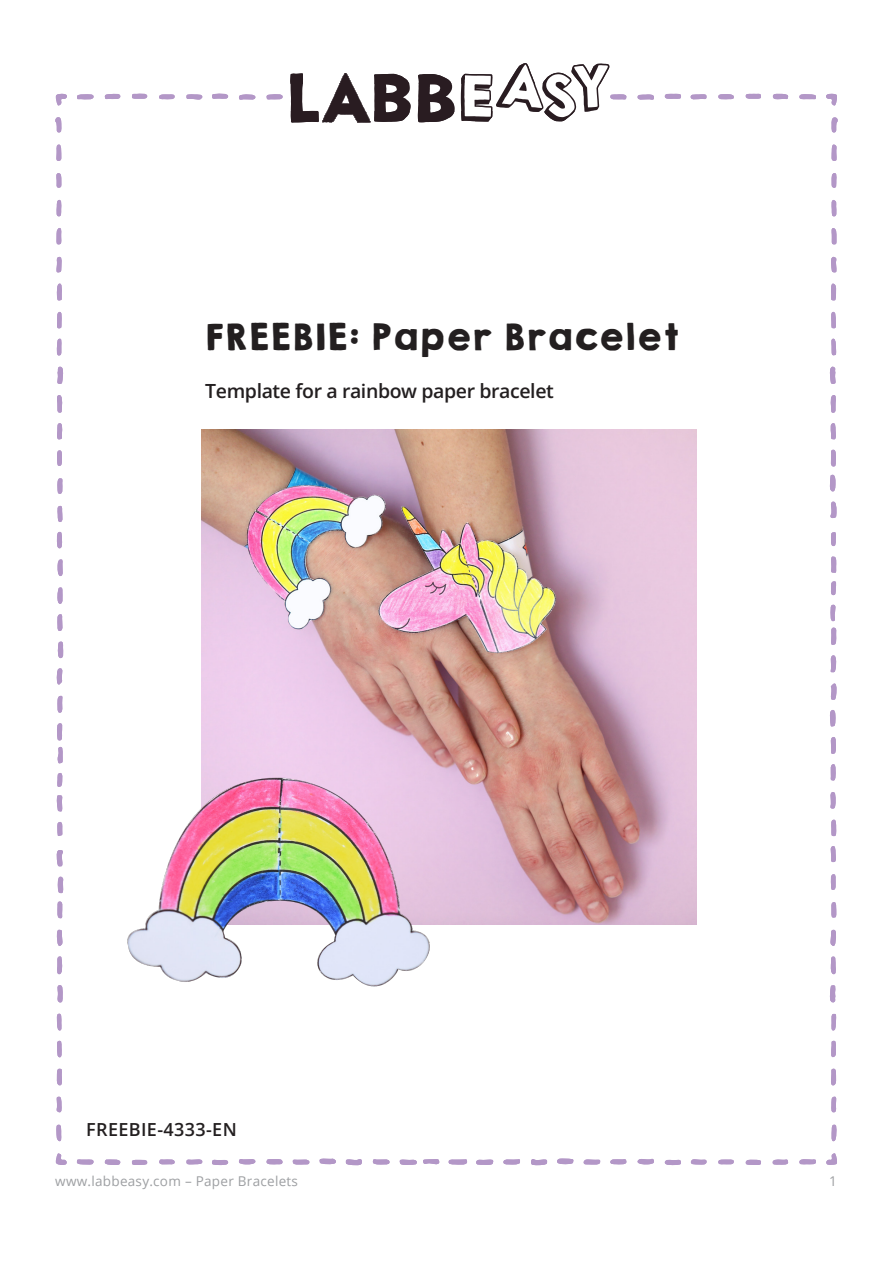
<style>
.page{position:relative;width:893px;height:1263px;background:#fff}
.page>*{position:absolute;margin:0;border:0;box-sizing:border-box;transform-origin:0 0}
.t1{font:33px "KGHAPPY Solid";color:#231f20}
.t2{font:600 19.5px "Open Sans";letter-spacing:-.02em;color:#231f20}
.t3{font:600 18px "Open Sans";letter-spacing:.02em;color:#231f20}
.t4{font:13.5px "Open Sans";letter-spacing:.02em;color:#9d9fa2}
</style>
<div class="page">
<svg style="left:132px;top:93px;width:15px;height:6px"></svg>
<svg style="left:212px;top:93px;width:16px;height:6px"></svg>
<svg style="left:664px;top:93px;width:17px;height:6px"></svg>
<svg style="left:746px;top:93px;width:15px;height:6px"></svg>
<svg style="left:105px;top:93px;width:15px;height:6px"></svg>
<svg style="left:772px;top:94px;width:16px;height:6px"></svg>
<svg style="left:56px;top:93px;width:11px;height:13px"></svg>
<svg style="left:826px;top:93px;width:11px;height:13px"></svg>
<svg style="left:77px;top:94px;width:17px;height:6px"></svg>
<svg style="left:159px;top:94px;width:16px;height:6px"></svg>
<svg style="left:186px;top:94px;width:16px;height:6px"></svg>
<svg style="left:266px;top:94px;width:17px;height:6px"></svg>
<svg style="left:690px;top:94px;width:17px;height:6px"></svg>
<svg style="left:718px;top:94px;width:16px;height:6px"></svg>
<svg style="left:799px;top:94px;width:17px;height:6px"></svg>
<svg style="left:239px;top:94px;width:16px;height:6px"></svg>
<svg style="left:637px;top:94px;width:17px;height:6px"></svg>
<svg style="left:55px;top:117px;width:7px;height:16px"></svg>
<svg style="left:831px;top:117px;width:7px;height:16px"></svg>
<svg style="left:56px;top:144px;width:6px;height:17px"></svg>
<svg style="left:831px;top:144px;width:6px;height:17px"></svg>
<svg style="left:56px;top:173px;width:6px;height:15px"></svg>
<svg style="left:831px;top:173px;width:6px;height:15px"></svg>
<svg style="left:56px;top:199px;width:6px;height:17px"></svg>
<svg style="left:831px;top:200px;width:6px;height:16px"></svg>
<svg style="left:56px;top:228px;width:6px;height:17px"></svg>
<svg style="left:831px;top:228px;width:6px;height:17px"></svg>
<svg style="left:56px;top:256px;width:6px;height:17px"></svg>
<svg style="left:831px;top:257px;width:6px;height:16px"></svg>
<svg style="left:56px;top:283px;width:6px;height:18px"></svg>
<svg style="left:831px;top:283px;width:5px;height:18px"></svg>
<svg style="left:57px;top:311px;width:5px;height:18px"></svg>
<svg style="left:831px;top:311px;width:5px;height:18px"></svg>
<svg style="left:56px;top:338px;width:6px;height:18px"></svg>
<svg style="left:831px;top:338px;width:5px;height:18px"></svg>
<svg style="left:57px;top:366px;width:6px;height:18px"></svg>
<svg style="left:830px;top:366px;width:6px;height:18px"></svg>
<svg style="left:57px;top:395px;width:6px;height:18px"></svg>
<svg style="left:830px;top:395px;width:6px;height:18px"></svg>
<svg style="left:57px;top:423px;width:6px;height:17px"></svg>
<svg style="left:830px;top:423px;width:6px;height:16px"></svg>
<svg style="left:830px;top:449px;width:6px;height:18px"></svg>
<svg style="left:57px;top:450px;width:5px;height:16px"></svg>
<svg style="left:830px;top:474px;width:6px;height:17px"></svg>
<svg style="left:57px;top:478px;width:6px;height:16px"></svg>
<svg style="left:830px;top:501px;width:6px;height:17px"></svg>
<svg style="left:57px;top:505px;width:6px;height:17px"></svg>
<svg style="left:56px;top:531px;width:7px;height:18px"></svg>
<svg style="left:831px;top:532px;width:5px;height:14px"></svg>
<svg style="left:831px;top:556px;width:6px;height:17px"></svg>
<svg style="left:57px;top:559px;width:6px;height:17px"></svg>
<svg style="left:831px;top:581px;width:5px;height:15px"></svg>
<svg style="left:57px;top:587px;width:6px;height:17px"></svg>
<svg style="left:830px;top:604px;width:6px;height:17px"></svg>
<svg style="left:57px;top:614px;width:6px;height:17px"></svg>
<svg style="left:831px;top:627px;width:5px;height:18px"></svg>
<svg style="left:57px;top:641px;width:7px;height:17px"></svg>
<svg style="left:830px;top:655px;width:7px;height:17px"></svg>
<svg style="left:56px;top:668px;width:7px;height:17px"></svg>
<svg style="left:830px;top:683px;width:6px;height:17px"></svg>
<svg style="left:57px;top:695px;width:6px;height:18px"></svg>
<svg style="left:830px;top:710px;width:6px;height:17px"></svg>
<svg style="left:830px;top:737px;width:6px;height:17px"></svg>
<svg style="left:57px;top:723px;width:6px;height:41px"></svg>
<svg style="left:830px;top:764px;width:6px;height:17px"></svg>
<svg style="left:57px;top:773px;width:6px;height:14px"></svg>
<svg style="left:830px;top:792px;width:6px;height:17px"></svg>
<svg style="left:56px;top:795px;width:7px;height:17px"></svg>
<svg style="left:831px;top:819px;width:6px;height:17px"></svg>
<svg style="left:57px;top:822px;width:6px;height:14px"></svg>
<svg style="left:830px;top:846px;width:6px;height:16px"></svg>
<svg style="left:57px;top:850px;width:6px;height:16px"></svg>
<svg style="left:830px;top:874px;width:6px;height:16px"></svg>
<svg style="left:58px;top:877px;width:6px;height:16px"></svg>
<svg style="left:57px;top:901px;width:6px;height:17px"></svg>
<svg style="left:831px;top:902px;width:6px;height:16px"></svg>
<svg style="left:57px;top:930px;width:6px;height:16px"></svg>
<svg style="left:830px;top:930px;width:6px;height:16px"></svg>
<svg style="left:57px;top:956px;width:6px;height:18px"></svg>
<svg style="left:830px;top:956px;width:6px;height:18px"></svg>
<svg style="left:57px;top:985px;width:6px;height:17px"></svg>
<svg style="left:830px;top:985px;width:6px;height:18px"></svg>
<svg style="left:56px;top:1013px;width:6px;height:18px"></svg>
<svg style="left:831px;top:1014px;width:5px;height:17px"></svg>
<svg style="left:57px;top:1040px;width:5px;height:17px"></svg>
<svg style="left:831px;top:1040px;width:5px;height:18px"></svg>
<svg style="left:57px;top:1068px;width:5px;height:18px"></svg>
<svg style="left:831px;top:1068px;width:5px;height:18px"></svg>
<svg style="left:56px;top:1096px;width:6px;height:16px"></svg>
<svg style="left:831px;top:1096px;width:5px;height:17px"></svg>
<svg style="left:56px;top:1124px;width:6px;height:17px"></svg>
<svg style="left:831px;top:1124px;width:6px;height:17px"></svg>
<svg style="left:56px;top:1153px;width:11px;height:12px"></svg>
<svg style="left:826px;top:1153px;width:11px;height:12px"></svg>
<svg style="left:319px;top:1158px;width:17px;height:7px"></svg>
<svg style="left:557px;top:1158px;width:17px;height:6px"></svg>
<svg style="left:239px;top:1159px;width:17px;height:6px"></svg>
<svg style="left:346px;top:1159px;width:16px;height:6px"></svg>
<svg style="left:531px;top:1159px;width:16px;height:6px"></svg>
<svg style="left:637px;top:1158px;width:17px;height:6px"></svg>
<svg style="left:186px;top:1159px;width:16px;height:6px"></svg>
<svg style="left:266px;top:1159px;width:17px;height:6px"></svg>
<svg style="left:372px;top:1159px;width:18px;height:6px"></svg>
<svg style="left:423px;top:1159px;width:16px;height:6px"></svg>
<svg style="left:448px;top:1159px;width:19px;height:6px"></svg>
<svg style="left:503px;top:1159px;width:17px;height:6px"></svg>
<svg style="left:610px;top:1159px;width:17px;height:6px"></svg>
<svg style="left:690px;top:1159px;width:17px;height:6px"></svg>
<svg style="left:77px;top:1159px;width:17px;height:6px"></svg>
<svg style="left:159px;top:1159px;width:16px;height:6px"></svg>
<svg style="left:292px;top:1159px;width:18px;height:6px"></svg>
<svg style="left:583px;top:1159px;width:17px;height:6px"></svg>
<svg style="left:718px;top:1159px;width:16px;height:6px"></svg>
<svg style="left:799px;top:1159px;width:17px;height:6px"></svg>
<svg style="left:104px;top:1159px;width:16px;height:6px"></svg>
<svg style="left:399px;top:1159px;width:18px;height:6px"></svg>
<svg style="left:476px;top:1159px;width:18px;height:6px"></svg>
<svg style="left:773px;top:1159px;width:15px;height:6px"></svg>
<svg style="left:132px;top:1159px;width:15px;height:6px"></svg>
<svg style="left:212px;top:1159px;width:16px;height:6px"></svg>
<svg style="left:665px;top:1159px;width:16px;height:7px"></svg>
<svg style="left:746px;top:1159px;width:15px;height:6px"></svg>
<svg style="left:290px;top:63px;width:337px;height:60px"></svg>
<img style="left:201px;top:429px;width:495px;height:496px">
<img style="left:127px;top:713px;width:348px;height:274px">
<h1 class="t1" style="left:204px;top:311px;width:476px">FREEBIE: Paper Bracelet</h1>
<h2 class="t2" style="left:205px;top:377px;width:350px">Template for a rainbow paper bracelet</h2>
<h3 class="t3" style="left:86px;top:1117px;width:152px">FREEBIE-4333-EN</h3>
<p class="t4" style="left:55px;top:1172px;width:244px">www.labbeasy.com – Paper Bracelets</p>
<p class="t4" style="left:829px;top:1172px;width:9px">1</p>
</div>
